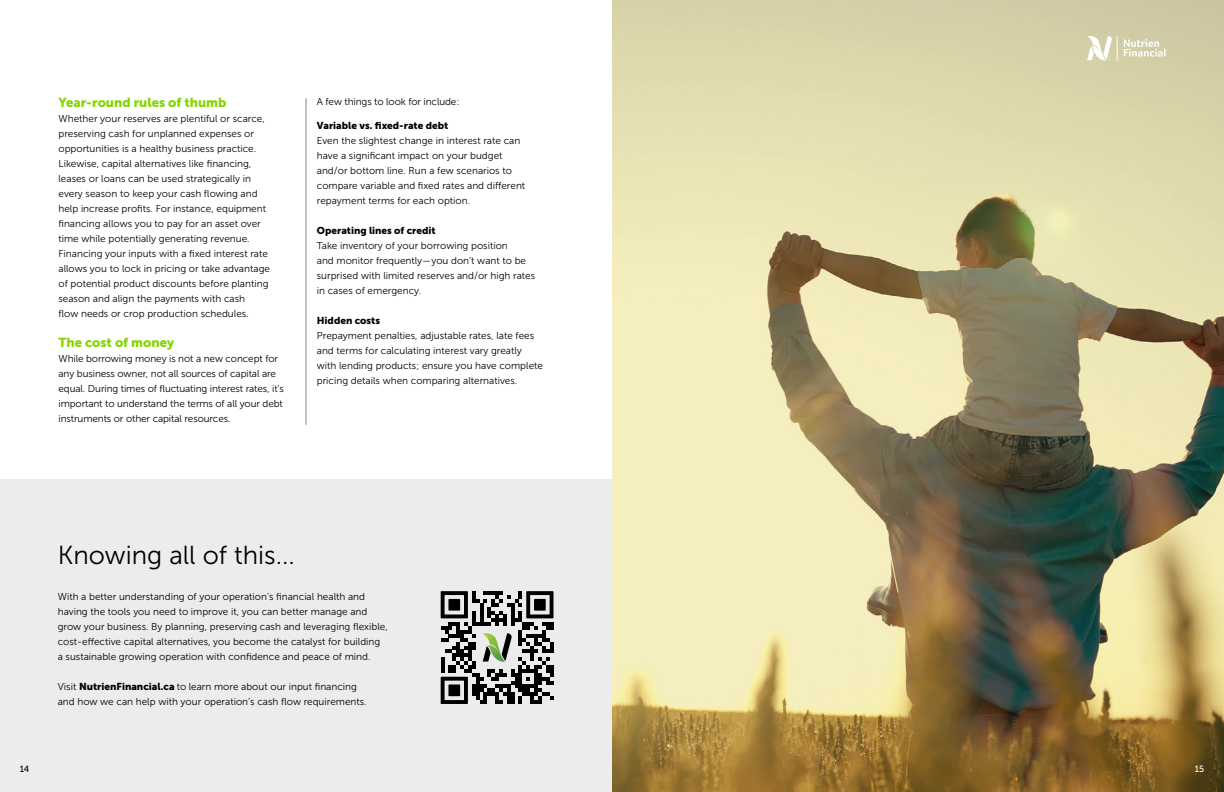
<style>
.page{position:relative;width:1224px;height:792px;background:#fff}
.page>*{position:absolute;margin:0;border:0;box-sizing:border-box;transform-origin:0 0}
.t1{font:26px "Museo Sans 300";color:#000}
.t2{font:13px "Museo Sans 900";color:#86d500}
.t3{font:10px/15px "Museo Sans 300";color:#000}
.t4{font:10px "Museo Sans 900";color:#000}
.t5{font:9px "Museo Sans 500";color:#000}
.t6{font:9px "Museo Sans 500";color:#fff}
.s1{font-family:"Museo Sans 900"}
</style>
<div class="page">
<div style="left:0;top:480px;width:612px;height:312px;background:#ececec"></div>
<img style="left:612px;top:0;width:612px;height:792px">
<hr style="left:306px;top:98px;width:1px;height:327px;background:#838487">
<svg style="left:441px;top:591px;width:113px;height:113px"></svg>
<svg style="left:1087px;top:36px;width:31px;height:25px"></svg>
<svg style="left:1124px;top:39px;width:42px;height:18px"></svg>
<h2 class="t2" style="left:58px;top:95px;width:169px">Year-round rules of thumb</h2>
<p class="t3" style="left:58px;top:111px;width:213px">Whether your reserves are plentiful or scarce, preserving cash for unplanned expenses or opportunities is a healthy business practice.<br>Likewise, capital alternatives like financing, leases or loans can be used strategically in every season to keep your cash flowing and help increase profits. For instance, equipment financing allows you to pay for an asset over time while potentially generating revenue.<br>Financing your inputs with a fixed interest rate allows you to lock in pricing or take advantage of potential product discounts before planting season and align the payments with cash<br>flow needs or crop production schedules.</p>
<h2 class="t2" style="left:58px;top:335px;width:117px">The cost of money</h2>
<p class="t3" style="left:58px;top:351px;width:227px">While borrowing money is not a new concept for any business owner, not all sources of capital are equal. During times of fluctuating interest rates, it’s important to understand the terms of all your debt instruments or other capital resources.</p>
<p class="t3" style="left:317px;top:94px;width:144px">A few things to look for include:</p>
<p class="t4" style="left:317px;top:120px;width:133px">Variable vs. fixed-rate debt</p>
<p class="t3" style="left:317px;top:133px;width:210px">Even the slightest change in interest rate can have a significant impact on your budget and/or bottom line. Run a few scenarios to compare variable and fixed rates and different repayment terms for each option.</p>
<p class="t4" style="left:317px;top:225px;width:120px">Operating lines of credit</p>
<p class="t3" style="left:317px;top:238px;width:220px">Take inventory of your borrowing position<br>and monitor frequently—you don’t want to be surprised with limited reserves and/or high rates in cases of emergency.</p>
<p class="t4" style="left:317px;top:315px;width:65px">Hidden costs</p>
<p class="t3" style="left:317px;top:328px;width:228px">Prepayment penalties, adjustable rates, late fees and terms for calculating interest vary greatly with lending products; ensure you have complete pricing details when comparing alternatives.</p>
<p class="t5" style="left:20px;top:764px;width:11px">14</p>
<h1 class="t1" style="left:58px;top:541px;width:239px">Knowing all of this...</h1>
<p class="t3" style="left:58px;top:589px;width:332px">With a better understanding of your operation’s financial health and having the tools you need to improve it, you can better manage and grow your business. By planning, preserving cash and leveraging flexible, cost-effective capital alternatives, you become the catalyst for building a sustainable growing operation with confidence and peace of mind.</p>
<p class="t3" style="left:58px;top:679px;width:310px">Visit <span class="s1">NutrienFinancial.ca</span> to learn more about our input financing and how we can help with your operation’s cash flow requirements.</p>
<p class="t6" style="left:1195px;top:764px;width:11px">15</p>
</div>
